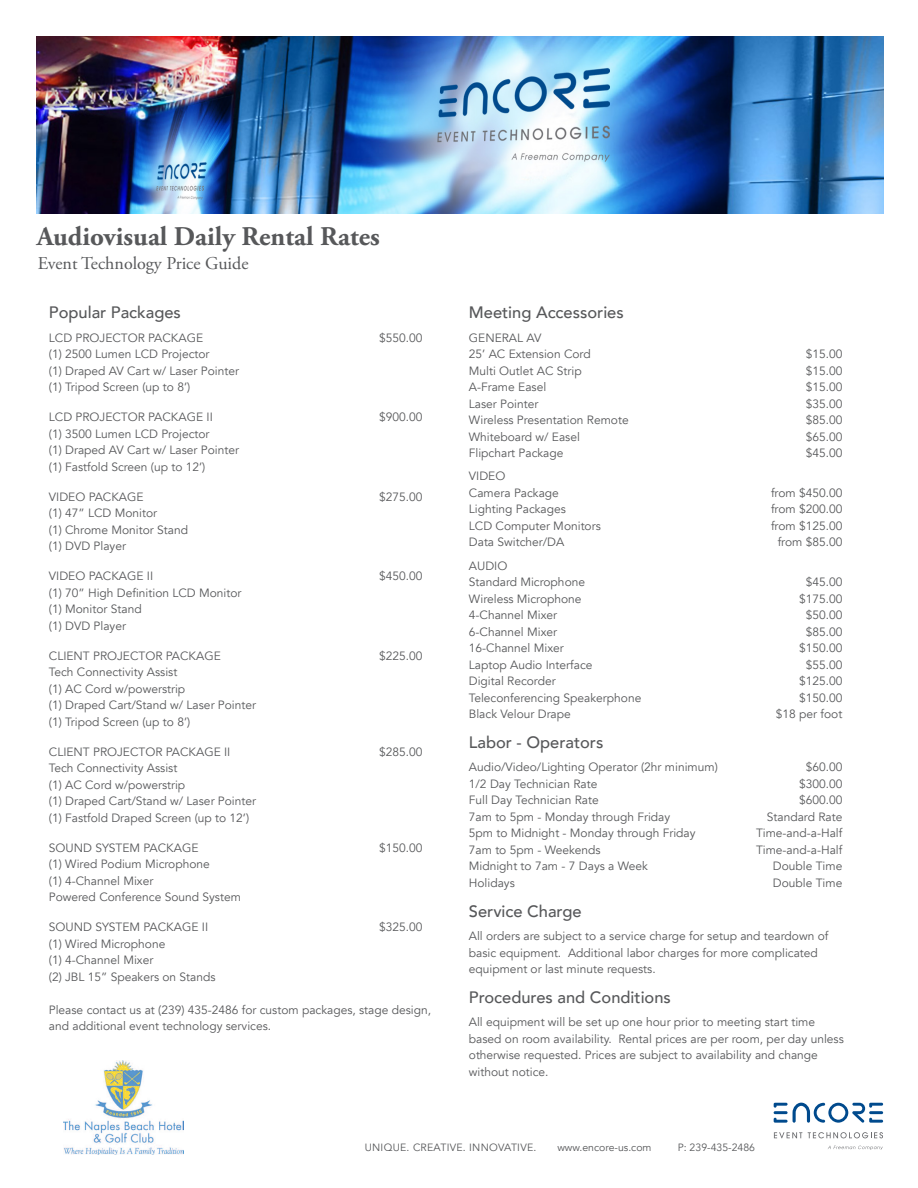
<style>
.page{position:relative;width:918px;height:1188px;background:#fff}
.page>*{position:absolute;margin:0;border:0;box-sizing:border-box;transform-origin:0 0}
.t1{font:700 27px "Adobe Garamond Pro";color:#57585a}
.t2{font:18px "Adobe Garamond Pro";color:#57585a}
.t3{font:500 16.5px "Avenir";color:#57585a}
.t4{font:12px/16.5px "Avenir";color:#57585a}
.t5{font:10.5px "Avenir";color:#57585a}
.t6{font:10.5px "Avenir";letter-spacing:.025em;color:#57585a}
</style>
<div class="page">
<img style="left:37px;top:36px;width:847px;height:178px">
<svg style="left:774px;top:1132px;width:28px;height:6px"></svg>
<svg style="left:808px;top:1132px;width:75px;height:6px"></svg>
<svg style="left:828px;top:1146px;width:55px;height:4px"></svg>
<svg style="left:774px;top:1103px;width:109px;height:20px"></svg>
<img style="left:63px;top:1061px;width:121px;height:94px">
<h2 class="t1" style="left:37px;top:220px;width:344px">Audiovisual Daily Rental Rates</h2>
<h4 class="t2" style="left:38px;top:252px;width:212px">Event Technology Price Guide</h4>
<p class="t3" style="left:49px;top:298px;width:134px">Popular Packages</p>
<p class="t4" style="left:49px;top:330px;width:192px">LCD PROJECTOR PACKAGE<br>(1) 2500 Lumen LCD Projector<br>(1) Draped AV Cart w/ Laser Pointer (1) Tripod Screen (up to 8’)</p>
<p class="t4" style="left:379px;top:330px;width:45px">$550.00</p>
<p class="t4" style="left:49px;top:409px;width:192px">LCD PROJECTOR PACKAGE II<br>(1) 3500 Lumen LCD Projector<br>(1) Draped AV Cart w/ Laser Pointer (1) Fastfold Screen (up to 12’)</p>
<p class="t4" style="left:379px;top:409px;width:45px">$900.00</p>
<p class="t4" style="left:49px;top:489px;width:141px">VIDEO PACKAGE<br>(1) 47” LCD Monitor<br>(1) Chrome Monitor Stand (1) DVD Player</p>
<p class="t4" style="left:379px;top:489px;width:45px">$275.00</p>
<p class="t4" style="left:49px;top:568px;width:194px">VIDEO PACKAGE II<br>(1) 70” High Definition LCD Monitor (1) Monitor Stand<br>(1) DVD Player</p>
<p class="t4" style="left:379px;top:568px;width:45px">$450.00</p>
<p class="t4" style="left:49px;top:648px;width:209px">CLIENT PROJECTOR PACKAGE<br>Tech Connectivity Assist<br>(1) AC Cord w/powerstrip<br>(1) Draped Cart/Stand w/ Laser Pointer (1) Tripod Screen (up to 8’)</p>
<p class="t4" style="left:379px;top:648px;width:45px">$225.00</p>
<p class="t4" style="left:49px;top:744px;width:209px">CLIENT PROJECTOR PACKAGE II<br>Tech Connectivity Assist<br>(1) AC Cord w/powerstrip<br>(1) Draped Cart/Stand w/ Laser Pointer (1) Fastfold Draped Screen (up to 12’)</p>
<p class="t4" style="left:379px;top:744px;width:45px">$285.00</p>
<p class="t4" style="left:49px;top:840px;width:194px">SOUND SYSTEM PACKAGE<br>(1) Wired Podium Microphone<br>(1) 4-Channel Mixer<br>Powered Conference Sound System</p>
<p class="t4" style="left:379px;top:840px;width:45px">$150.00</p>
<p class="t4" style="left:49px;top:919px;width:161px">SOUND SYSTEM PACKAGE II (1) Wired Microphone<br>(1) 4-Channel Mixer</p>
<p class="t4" style="left:379px;top:919px;width:45px">$325.00</p>
<p class="t4" style="left:49px;top:969px;width:168px">(2) JBL 15” Speakers on Stands</p>
<p class="t4" style="left:49px;top:1002px;width:384px">Please contact us at (239) 435-2486 for custom packages, stage design, and additional event technology services.</p>
<p class="t3" style="left:469px;top:298px;width:156px">Meeting Accessories</p>
<p class="t4" style="left:469px;top:330px;width:74px">GENERAL AV</p>
<p class="t4" style="left:469px;top:346px;width:123px">25’ AC Extension Cord</p>
<p class="t4" style="left:806px;top:346px;width:38px">$15.00</p>
<p class="t4" style="left:469px;top:363px;width:114px">Multi Outlet AC Strip</p>
<p class="t4" style="left:806px;top:363px;width:38px">$15.00</p>
<p class="t4" style="left:469px;top:379px;width:79px">A-Frame Easel</p>
<p class="t4" style="left:806px;top:379px;width:38px">$15.00</p>
<p class="t4" style="left:469px;top:396px;width:71px">Laser Pointer</p>
<p class="t4" style="left:806px;top:396px;width:38px">$35.00</p>
<p class="t4" style="left:469px;top:412px;width:161px">Wireless Presentation Remote</p>
<p class="t4" style="left:806px;top:412px;width:38px">$85.00</p>
<p class="t4" style="left:469px;top:429px;width:113px">Whiteboard w/ Easel</p>
<p class="t4" style="left:806px;top:429px;width:38px">$65.00</p>
<p class="t4" style="left:469px;top:445px;width:96px">Flipchart Package</p>
<p class="t4" style="left:806px;top:445px;width:38px">$45.00</p>
<p class="t4" style="left:469px;top:468px;width:38px">VIDEO</p>
<p class="t4" style="left:469px;top:485px;width:92px">Camera Package</p>
<p class="t4" style="left:771px;top:485px;width:73px">from $450.00</p>
<p class="t4" style="left:469px;top:501px;width:99px">Lighting Packages</p>
<p class="t4" style="left:771px;top:501px;width:73px">from $200.00</p>
<p class="t4" style="left:469px;top:518px;width:133px">LCD Computer Monitors</p>
<p class="t4" style="left:771px;top:518px;width:73px">from $125.00</p>
<p class="t4" style="left:469px;top:534px;width:97px">Data Switcher/DA</p>
<p class="t4" style="left:778px;top:534px;width:66px">from $85.00</p>
<p class="t4" style="left:469px;top:558px;width:40px">AUDIO</p>
<p class="t4" style="left:469px;top:574px;width:118px">Standard Microphone</p>
<p class="t4" style="left:806px;top:574px;width:38px">$45.00</p>
<p class="t4" style="left:469px;top:591px;width:114px">Wireless Microphone</p>
<p class="t4" style="left:799px;top:591px;width:45px">$175.00</p>
<p class="t4" style="left:469px;top:607px;width:90px">4-Channel Mixer</p>
<p class="t4" style="left:806px;top:607px;width:38px">$50.00</p>
<p class="t4" style="left:469px;top:624px;width:90px">6-Channel Mixer</p>
<p class="t4" style="left:806px;top:624px;width:38px">$85.00</p>
<p class="t4" style="left:469px;top:640px;width:96px">16-Channel Mixer</p>
<p class="t4" style="left:799px;top:640px;width:45px">$150.00</p>
<p class="t4" style="left:469px;top:657px;width:125px">Laptop Audio Interface</p>
<p class="t4" style="left:806px;top:657px;width:38px">$55.00</p>
<p class="t4" style="left:469px;top:673px;width:88px">Digital Recorder</p>
<p class="t4" style="left:799px;top:673px;width:45px">$125.00</p>
<p class="t4" style="left:469px;top:690px;width:174px">Teleconferencing Speakerphone</p>
<p class="t4" style="left:799px;top:690px;width:45px">$150.00</p>
<p class="t4" style="left:469px;top:706px;width:104px">Black Velour Drape</p>
<p class="t4" style="left:776px;top:706px;width:68px">$18 per foot</p>
<p class="t3" style="left:469px;top:728px;width:136px">Labor - Operators</p>
<p class="t4" style="left:469px;top:759px;width:250px">Audio/Video/Lighting Operator (2hr minimum)</p>
<p class="t4" style="left:806px;top:759px;width:38px">$60.00</p>
<p class="t4" style="left:469px;top:776px;width:130px">1/2 Day Technician Rate</p>
<p class="t4" style="left:799px;top:776px;width:45px">$300.00</p>
<p class="t4" style="left:469px;top:792px;width:131px">Full Day Technician Rate</p>
<p class="t4" style="left:799px;top:792px;width:45px">$600.00</p>
<p class="t4" style="left:469px;top:809px;width:203px">7am to 5pm - Monday through Friday</p>
<p class="t4" style="left:767px;top:809px;width:77px">Standard Rate</p>
<p class="t4" style="left:469px;top:825px;width:228px">5pm to Midnight - Monday through Friday</p>
<p class="t4" style="left:756px;top:825px;width:88px">Time-and-a-Half</p>
<p class="t4" style="left:469px;top:842px;width:133px">7am to 5pm - Weekends</p>
<p class="t4" style="left:756px;top:842px;width:88px">Time-and-a-Half</p>
<p class="t4" style="left:469px;top:858px;width:181px">Midnight to 7am - 7 Days a Week</p>
<p class="t4" style="left:773px;top:858px;width:71px">Double Time</p>
<p class="t4" style="left:469px;top:875px;width:47px">Holidays</p>
<p class="t4" style="left:773px;top:875px;width:71px">Double Time</p>
<p class="t3" style="left:469px;top:897px;width:114px">Service Charge</p>
<p class="t4" style="left:469px;top:928px;width:361px">All orders are subject to a service charge for setup and teardown of basic equipment. Additional labor charges for more complicated equipment or last minute requests.</p>
<h4 class="t3" style="left:469px;top:983px;width:204px">Procedures and Conditions</h4>
<p class="t4" style="left:469px;top:1014px;width:376px">All equipment will be set up one hour prior to meeting start time based on room availability. Rental prices are per room, per day unless otherwise requested. Prices are subject to availability and change without notice.</p>
<p class="t6" style="left:365px;top:1141px;width:173px">UNIQUE. CREATIVE. INNOVATIVE.</p>
<p class="t5" style="left:557px;top:1141px;width:96px">www.encore-us.com</p>
<p class="t5" style="left:678px;top:1141px;width:79px">P: 239-435-2486</p>
</div>
